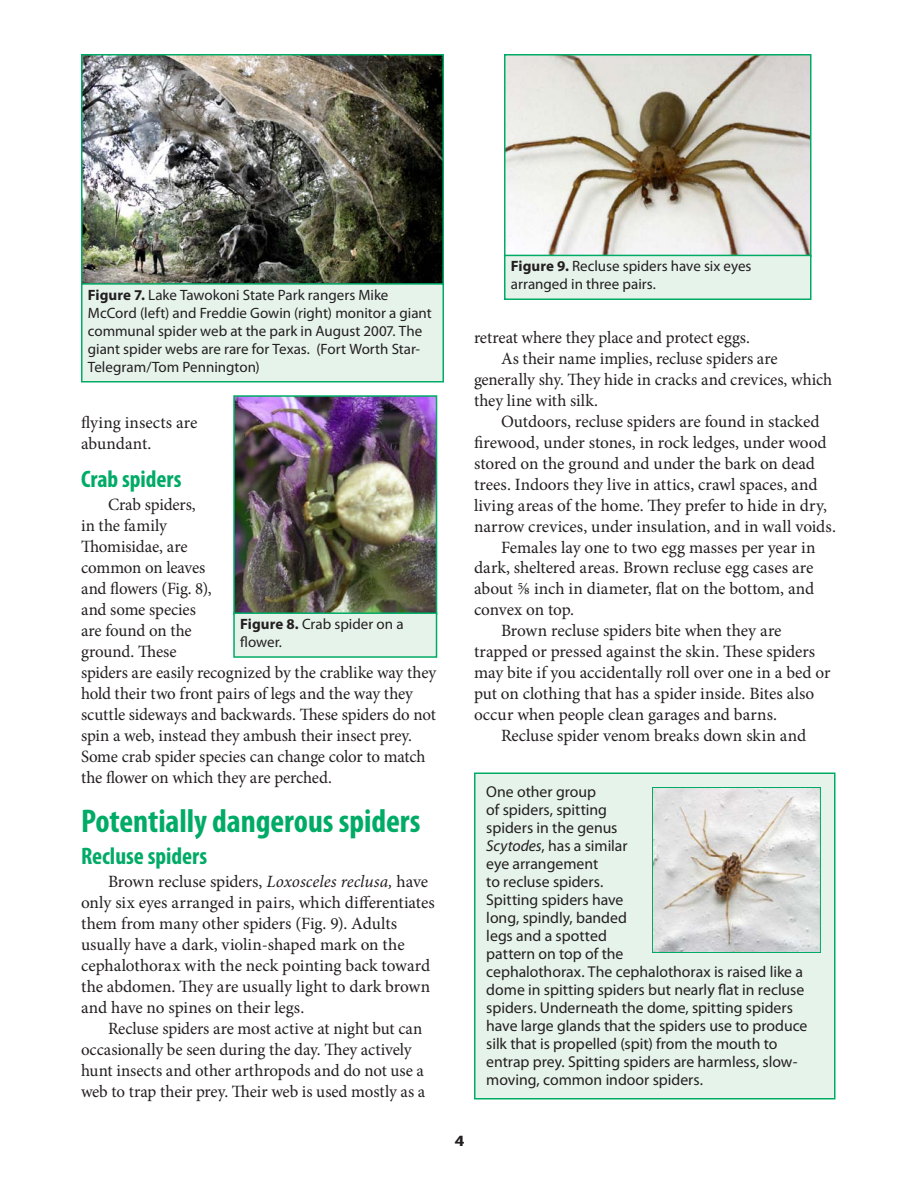
<style>
.page{position:relative;width:918px;height:1188px;background:#fff}
.page>*{position:absolute;margin:0;border:0;box-sizing:border-box;transform-origin:0 0}
.Main_heads{font:700 condensed 33px "Myriad Pro";letter-spacing:-.005em;color:#00ab66}
.subheads{font:700 condensed 24px "Myriad Pro";color:#00ab66}
.body_text{font:17.25px/21px "Minion Pro";letter-spacing:-.005em;color:#231f20}
.captions{font:15.75px/18px "Myriad Pro";color:#231f20}
.t1{font:700 condensed 15.75px "Myriad Pro";color:#231f20;scale:1.43 1}
.captions-2{font:15px/18px "Myriad Pro";color:#231f20}
.s1{font-weight:700}
.s2{font-style:italic}
</style>
<div class="page">
<img style="left:236px;top:398px;width:198px;height:214px">
<div style="left:233px;top:395px;width:204px;height:220px;border:2px solid #00ab66"></div>
<div style="left:234px;top:613px;width:203px;height:44px;background:#e6f3eb"></div>
<div style="left:233px;top:612px;width:204px;height:46px;border:2px solid #00ab66"></div>
<img style="left:507px;top:57px;width:302px;height:197px">
<div style="left:504px;top:54px;width:308px;height:203px;border:2px solid #00ab66"></div>
<div style="left:505px;top:255px;width:306px;height:44px;background:#e6f3eb"></div>
<div style="left:504px;top:255px;width:308px;height:45px;border:2px solid #00ab66"></div>
<div style="left:475px;top:773px;width:360px;height:326px;background:#e6f3eb"></div>
<div style="left:474px;top:772px;width:362px;height:328px;border:2px solid #00ab66"></div>
<img style="left:654px;top:789px;width:165px;height:162px">
<div style="left:652px;top:787px;width:169px;height:166px;border:1px solid #00ab66"></div>
<img style="left:84px;top:57px;width:357px;height:226px">
<div style="left:81px;top:54px;width:363px;height:232px;border:2px solid #00ab66"></div>
<div style="left:82px;top:284px;width:361px;height:98px;background:#e6f3eb"></div>
<div style="left:81px;top:283px;width:363px;height:99px;border:2px solid #00ab66"></div>
<p class="captions-2" style="left:88px;top:285px;width:345px"><span class="s1">Figure 7.</span> Lake Tawokoni State Park rangers Mike McCord (left) and Freddie Gowin (right) monitor a giant communal spider web at the park in August 2007. The giant spider webs are rare for Texas. (Fort Worth Star-Telegram/Tom Pennington)</p>
<p class="body_text" style="left:81px;top:412px;width:118px">flying insects are abundant.</p>
<p class="subheads" style="left:81px;top:464px;width:102px">Crab spiders</p>
<p class="body_text" style="left:81px;top:494px;width:357px;text-indent:27px">Crab spiders,<br>in the family<br>Thomisidae, are<br>common on leaves<br>and flowers (Fig. 8),<br>and some species<br>are found on the<br>ground. These<br>spiders are easily recognized by the crablike way they hold their two front pairs of legs and the way they scuttle sideways and backwards. These spiders do not spin a web, instead they ambush their insect prey.<br>Some crab spider species can change color to match the flower on which they are perched.</p>
<p class="Main_heads" style="left:81px;top:800px;width:341px">Potentially dangerous spiders</p>
<p class="subheads" style="left:81px;top:841px;width:128px">Recluse spiders</p>
<p class="body_text" style="left:81px;top:871px;width:355px;text-indent:27px">Brown recluse spiders, <span class="s2">Loxosceles reclusa,</span> have only six eyes arranged in pairs, which differentiates them from many other spiders (Fig. 9). Adults usually have a dark, violin-shaped mark on the cephalothorax with the neck pointing back toward the abdomen. They are usually light to dark brown and have no spines on their legs.</p>
<p class="body_text" style="left:81px;top:1018px;width:346px;text-indent:27px">Recluse spiders are most active at night but can occasionally be seen during the day. They actively hunt insects and other arthropods and do not use a web to trap their prey. Their web is used mostly as a</p>
<p class="captions-2" style="left:240px;top:615px;width:165px"><span class="s1">Figure 8.</span> Crab spider on a flower.</p>
<p class="captions-2" style="left:511px;top:257px;width:242px"><span class="s1">Figure 9.</span> Recluse spiders have six eyes arranged in three pairs.</p>
<p class="body_text" style="left:474px;top:327px;width:277px">retreat where they place and protect eggs.</p>
<p class="body_text" style="left:474px;top:348px;width:360px;text-indent:27px">As their name implies, recluse spiders are generally shy. They hide in cracks and crevices, which they line with silk.</p>
<p class="body_text" style="left:474px;top:411px;width:363px;text-indent:27px">Outdoors, recluse spiders are found in stacked firewood, under stones, in rock ledges, under wood stored on the ground and under the bark on dead trees. Indoors they live in attics, crawl spaces, and living areas of the home. They prefer to hide in dry, narrow crevices, under insulation, and in wall voids.</p>
<p class="body_text" style="left:474px;top:537px;width:343px;text-indent:27px">Females lay one to two egg masses per year in dark, sheltered areas. Brown recluse egg cases are about ⅝ inch in diameter, flat on the bottom, and convex on top.</p>
<p class="body_text" style="left:474px;top:621px;width:358px;text-indent:27px">Brown recluse spiders bite when they are trapped or pressed against the skin. These spiders may bite if you accidentally roll over one in a bed or put on clothing that has a spider inside. Bites also occur when people clean garages and barns.</p>
<p class="body_text" style="left:501px;top:726px;width:307px">Recluse spider venom breaks down skin and</p>
<p class="captions" style="left:486px;top:782px;width:323px">One other group<br>of spiders, spitting<br>spiders in the genus<br><span class="s2">Scytodes</span>, has a similar<br>eye arrangement<br>to recluse spiders.<br>Spitting spiders have<br>long, spindly, banded<br>legs and a spotted<br>pattern on top of the<br>cephalothorax. The cephalothorax is raised like a dome in spitting spiders but nearly flat in recluse spiders. Underneath the dome, spitting spiders have large glands that the spiders use to produce silk that is propelled (spit) from the mouth to entrap prey. Spitting spiders are harmless, slow&shy;moving, common indoor spiders.</p>
<p class="t1" style="left:455px;top:1131px;width:8px">4</p>
</div>
